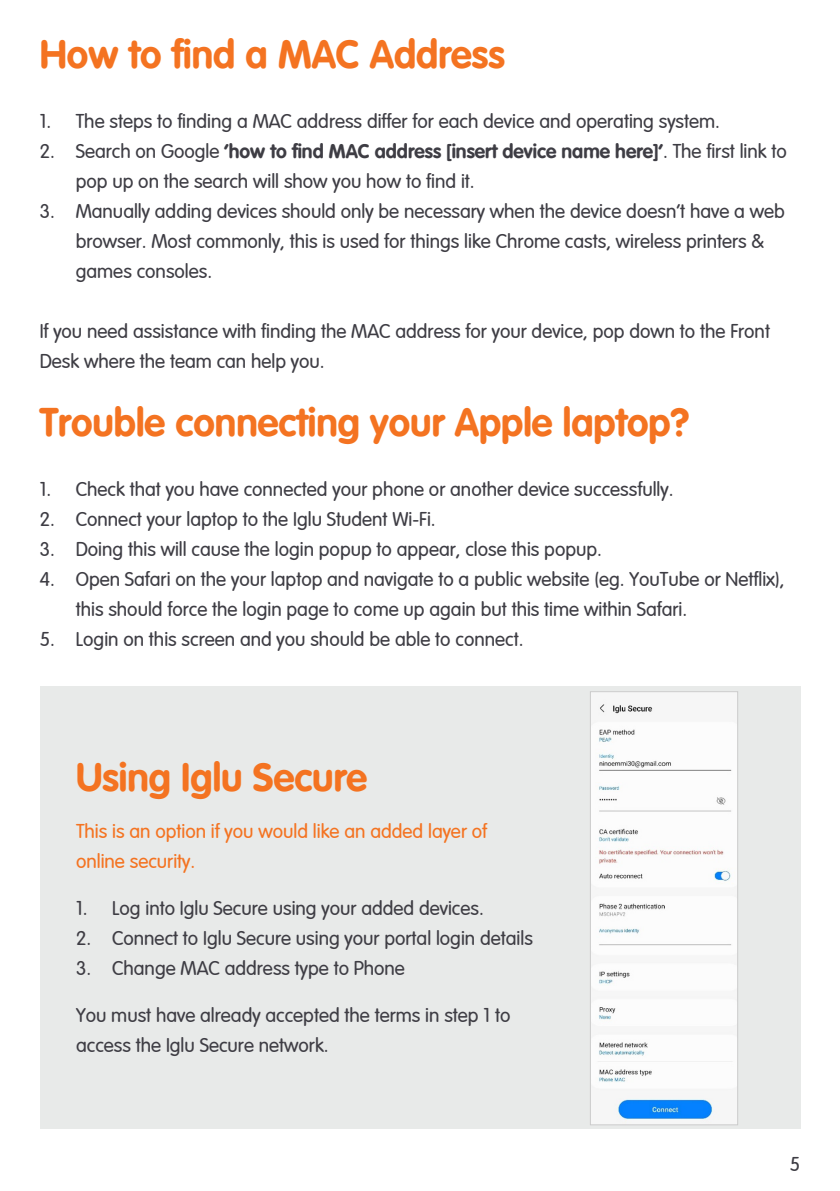
<style>
.page{position:relative;width:840px;height:1191px;background:#fff}
.page>*{position:absolute;margin:0;border:0;box-sizing:border-box;transform-origin:0 0}
.t1{font:700 40px "Vag";color:#f47321}
.t2{font:300 20px/30px "Vag";color:#3e3d44}
.t3{font:300 20px/30px "Vag";color:#f47321}
.s1{font-weight:700}
</style>
<div class="page">
<div style="left:40px;top:686px;width:759px;height:442px;background:#e8eae9"></div>
<img style="left:591px;top:693px;width:144px;height:430px">
<div style="left:589px;top:691px;width:148px;height:434px;border:1px solid #cbcbcb"></div>
<p class="t1" style="left:40px;top:31px;width:466px">How to find a MAC Address</p>
<p class="t2" style="left:40px;top:106px;width:681px">1. The steps to finding a MAC address differ for each device and operating system.</p>
<p class="t2" style="left:76px;top:136px;width:712px;text-indent:-36px">2. Search on Google <span class="s1">‘how to find MAC address [insert device name here]’</span>. The first link to pop up on the search will show you how to find it.</p>
<p class="t2" style="left:76px;top:196px;width:710px;text-indent:-36px">3. Manually adding devices should only be necessary when the device doesn’t have a web browser. Most commonly, this is used for things like Chrome casts, wireless printers &amp; games consoles.</p>
<p class="t2" style="left:40px;top:316px;width:731px">If you need assistance with finding the MAC address for your device, pop down to the Front<br>Desk where the team can help you.</p>
<p class="t1" style="left:40px;top:399px;width:650px">Trouble connecting your Apple laptop?</p>
<p class="t2" style="left:40px;top:474px;width:635px">1. Check that you have connected your phone or another device successfully.</p>
<p class="t2" style="left:40px;top:504px;width:397px">2. Connect your laptop to the Iglu Student Wi-Fi.</p>
<p class="t2" style="left:40px;top:534px;width:563px">3. Doing this will cause the login popup to appear, close this popup.</p>
<p class="t2" style="left:76px;top:564px;width:710px;text-indent:-36px">4. Open Safari on the your laptop and navigate to a public website (eg. YouTube or Netflix), this should force the login page to come up again but this time within Safari.</p>
<p class="t2" style="left:40px;top:624px;width:485px">5. Login on this screen and you should be able to connect.</p>
<p class="t1" style="left:76px;top:754px;width:292px">Using Iglu Secure</p>
<p class="t3" style="left:76px;top:816px;width:412px">This is an option if you would like an added layer of online security.</p>
<p class="t2" style="left:76px;top:893px;width:409px">1. Log into Iglu Secure using your added devices.</p>
<p class="t2" style="left:76px;top:923px;width:458px">2. Connect to Iglu Secure using your portal login details</p>
<p class="t2" style="left:76px;top:953px;width:330px">3. Change MAC address type to Phone</p>
<p class="t2" style="left:76px;top:1000px;width:435px">You must have already accepted the terms in step 1 to access the Iglu Secure network.</p>
<p class="t2" style="left:789px;top:1149px;width:12px">5</p>
</div>
